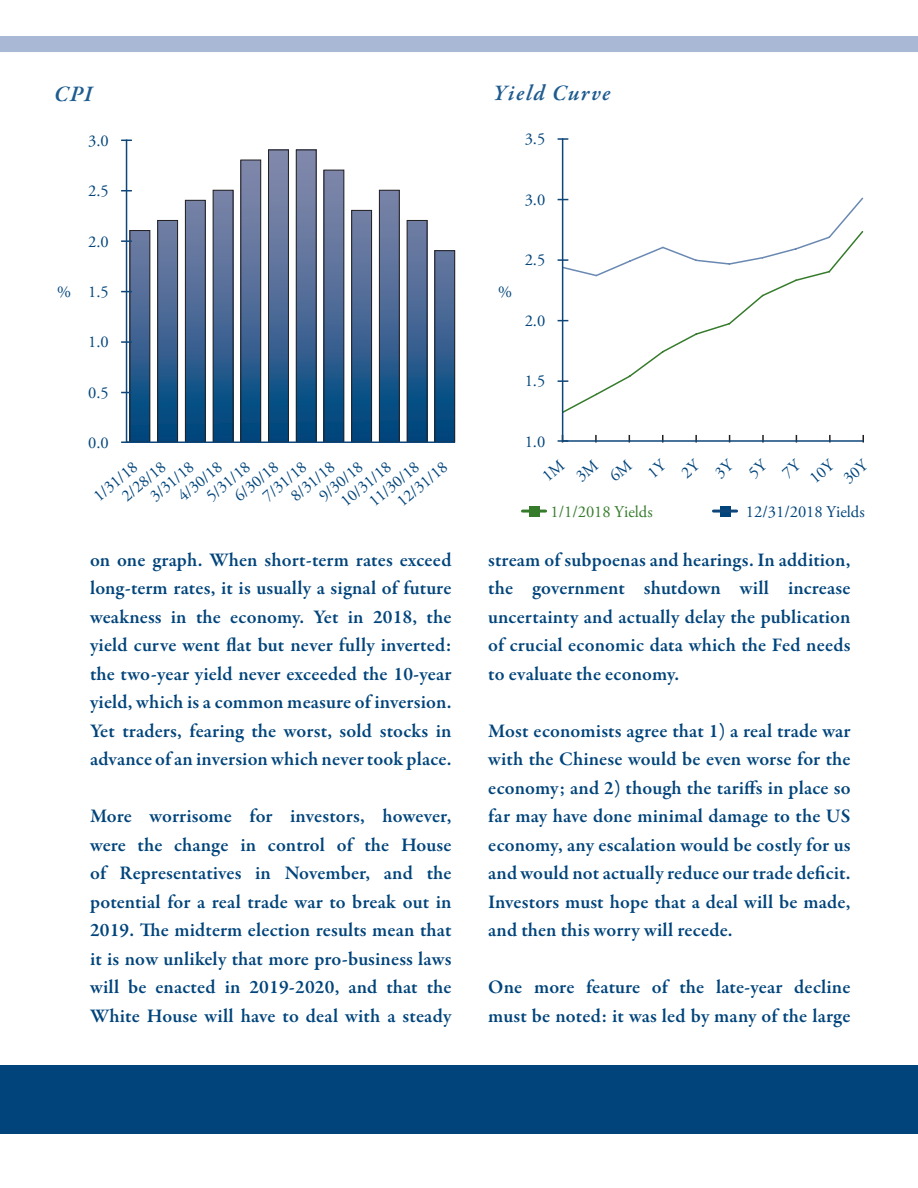
<style>
.page{position:relative;width:918px;height:1188px;background:#fff}
.page>*{position:absolute;margin:0;border:0;box-sizing:border-box;transform-origin:0 0}
.t1{font:italic 600 22.5px "Garamond Premr Pro";letter-spacing:.06em;color:#1e5b8f}
.t2{font:600 19.5px/28.5px "Garamond Premr Pro";letter-spacing:.01em;color:#00447b;text-align:justify}
.t3{font:16.5px "Adobe Garamond Pro";color:#00447b}
.t4{font:16.5px "Adobe Garamond Pro";color:#357b2b}
</style>
<div class="page">
<div style="left:0;top:1066px;width:918px;height:68px;background:#00447b"></div>
<div style="left:0;top:36px;width:918px;height:16px;background:#a9b8d4"></div>
<svg style="left:125px;top:139px;width:331px;height:304px"></svg>
<div style="left:720px;top:506px;width:10px;height:10px;background:#00447b"></div>
<hr style="left:713px;top:510px;width:24px;height:3px;background:#0e467a">
<div style="left:529px;top:506px;width:10px;height:10px;background:#357b2b"></div>
<hr style="left:522px;top:510px;width:24px;height:3px;background:#357b2b">
<svg style="left:561px;top:138px;width:303px;height:304px"></svg>
<p class="t1" style="left:54px;top:80px;width:40px">CPI</p>
<p class="t3" style="left:88px;top:131px;width:22px">3.0</p>
<p class="t3" style="left:88px;top:181px;width:22px">2.5</p>
<p class="t3" style="left:88px;top:231px;width:22px">2.0</p>
<p class="t1" style="left:493px;top:79px;width:119px">Yield Curve</p>
<p class="t3" style="left:525px;top:129px;width:22px">3.5</p>
<p class="t3" style="left:525px;top:190px;width:22px">3.0</p>
<p class="t3" style="left:525px;top:250px;width:22px">2.5</p>
<p class="t3" style="left:88px;top:282px;width:22px">1.5</p>
<p class="t3" style="left:57px;top:282px;width:15px">%</p>
<p class="t3" style="left:498px;top:282px;width:15px">%</p>
<p class="t3" style="left:88px;top:332px;width:22px">1.0</p>
<p class="t3" style="left:88px;top:383px;width:22px">0.5</p>
<p class="t3" style="left:525px;top:311px;width:22px">2.0</p>
<p class="t3" style="left:525px;top:371px;width:22px">1.5</p>
<p class="t3" style="left:88px;top:433px;width:22px">0.0</p>
<p class="t3" style="left:393px;top:496px;width:62px;rotate:-40deg">12/31/18</p>
<p class="t3" style="left:365px;top:496px;width:62px;rotate:-40deg">11/30/18</p>
<p class="t3" style="left:337px;top:496px;width:62px;rotate:-40deg">10/31/18</p>
<p class="t3" style="left:315px;top:490px;width:54px;rotate:-40deg">9/30/18</p>
<p class="t3" style="left:287px;top:490px;width:54px;rotate:-40deg">8/31/18</p>
<p class="t3" style="left:258px;top:490px;width:54px;rotate:-40deg">7/31/18</p>
<p class="t3" style="left:230px;top:490px;width:54px;rotate:-40deg">6/30/18</p>
<p class="t3" style="left:202px;top:490px;width:54px;rotate:-40deg">5/31/18</p>
<p class="t3" style="left:174px;top:490px;width:54px;rotate:-40deg">4/30/18</p>
<p class="t3" style="left:146px;top:490px;width:54px;rotate:-40deg">3/31/18</p>
<p class="t3" style="left:118px;top:490px;width:54px;rotate:-40deg">2/28/18</p>
<p class="t3" style="left:89px;top:490px;width:54px;rotate:-40deg">1/31/18</p>
<p class="t3" style="left:525px;top:432px;width:22px">1.0</p>
<p class="t4" style="left:550px;top:502px;width:104px">1/1/2018 Yields</p>
<p class="t3" style="left:746px;top:502px;width:120px">12/31/2018 Yields</p>
<p class="t2" style="left:90px;top:546px;width:363px">on one graph. When short-term rates exceed long-term rates, it is usually a signal of future weakness in the economy. Yet in 2018, the yield curve went flat but never fully inverted: the two-year yield never exceeded the 10-year yield, which is a common measure of inversion.<br>Yet traders, fearing the worst, sold stocks in advance of an inversion which never took place.</p>
<p class="t2" style="left:90px;top:802px;width:363px">More worrisome for investors, however, were the change in control of the House of Representatives in November, and the potential for a real trade war to break out in 2019. The midterm election results mean that it is now unlikely that more pro-business laws will be enacted in 2019-2020, and that the White House will have to deal with a steady</p>
<p class="t2" style="left:488px;top:546px;width:364px">stream of subpoenas and hearings. In addition, the government shutdown will increase uncertainty and actually delay the publication of crucial economic data which the Fed needs to evaluate the economy.</p>
<p class="t2" style="left:488px;top:717px;width:364px">Most economists agree that 1) a real trade war with the Chinese would be even worse for the economy; and 2) though the tariffs in place so far may have done minimal damage to the US economy, any escalation would be costly for us and would not actually reduce our trade deficit.<br>Investors must hope that a deal will be made, and then this worry will recede.</p>
<p class="t2" style="left:488px;top:973px;width:364px">One more feature of the late-year decline must be noted: it was led by many of the large</p>
</div>
